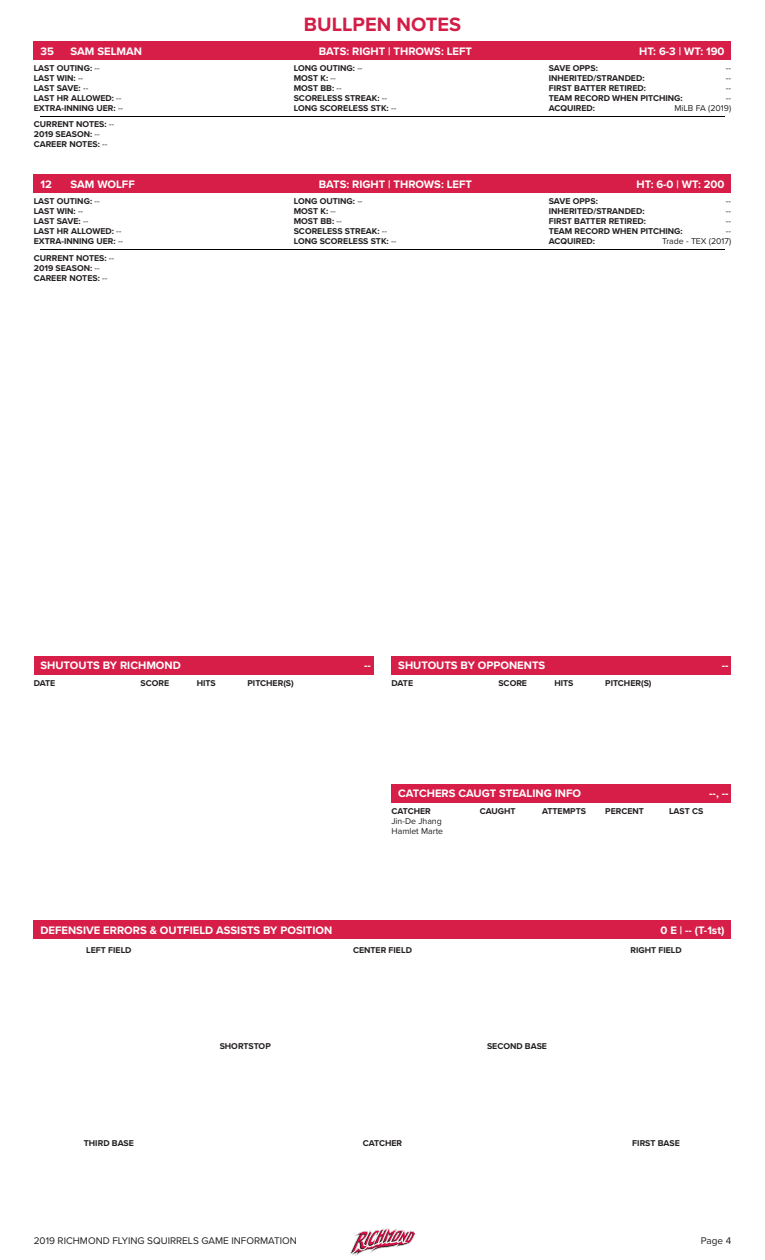
<style>
.page{position:relative;width:765px;height:1260px;background:#fff}
.page>*{position:absolute;margin:0;border:0;box-sizing:border-box;transform-origin:0 0}
.t1{font:700 20px "Proxima Nova";color:#d21e47}
.t2{font:700 11.25px "Proxima Nova";color:#fff}
.t3{font:10px "Proxima Nova";color:#231f20}
.t4{font:700 8.75px/10px "Proxima Nova";color:#231f20}
.t5{font:8.75px/10px "Proxima Nova";color:#231f20}
.s1{font-weight:400}
</style>
<div class="page">
<img style="left:351px;top:1229px;width:63px;height:26px">
<div style="left:34px;top:41px;width:697px;height:19px;background:#d61e48"></div>
<hr style="left:41px;top:116px;width:684px;height:1px;background:#000">
<div style="left:34px;top:174px;width:697px;height:19px;background:#d61e48"></div>
<hr style="left:41px;top:249px;width:684px;height:1px;background:#000">
<div style="left:34px;top:920px;width:697px;height:19px;background:#d61e48"></div>
<div style="left:34px;top:656px;width:339px;height:19px;background:#d61e48"></div>
<div style="left:392px;top:656px;width:339px;height:19px;background:#d61e48"></div>
<div style="left:392px;top:784px;width:339px;height:19px;background:#d61e48"></div>
<h1 class="t1" style="left:304px;top:9px;width:159px">BULLPEN NOTES</h1>
<p class="t2" style="left:41px;top:42px;width:15px">35</p>
<p class="t2" style="left:71px;top:42px;width:73px">SAM SELMAN</p>
<p class="t2" style="left:319px;top:42px;width:155px">BATS: RIGHT | THROWS: LEFT</p>
<p class="t2" style="left:639px;top:42px;width:87px">HT: 6-3 | WT: 190</p>
<p class="t4" style="left:34px;top:63px;width:67px">LAST OUTING: <span class="s1">--</span></p>
<p class="t4" style="left:294px;top:63px;width:70px">LONG OUTING: <span class="s1">--</span></p>
<p class="t4" style="left:549px;top:63px;width:51px">SAVE OPPS:</p>
<p class="t5" style="left:726px;top:62px;width:7px">--</p>
<p class="t4" style="left:34px;top:73px;width:51px">LAST WIN: <span class="s1">--</span></p>
<p class="t4" style="left:294px;top:73px;width:43px">MOST K: <span class="s1">--</span></p>
<p class="t4" style="left:549px;top:73px;width:97px">INHERITED/STRANDED:</p>
<p class="t5" style="left:726px;top:72px;width:7px">--</p>
<p class="t4" style="left:34px;top:83px;width:56px">LAST SAVE: <span class="s1">--</span></p>
<p class="t4" style="left:294px;top:83px;width:49px">MOST BB: <span class="s1">--</span></p>
<p class="t4" style="left:549px;top:83px;width:99px">FIRST BATTER RETIRED:</p>
<p class="t5" style="left:726px;top:82px;width:7px">--</p>
<p class="t4" style="left:34px;top:93px;width:89px">LAST HR ALLOWED: <span class="s1">--</span></p>
<p class="t4" style="left:294px;top:93px;width:95px">SCORELESS STREAK: <span class="s1">--</span></p>
<p class="t4" style="left:549px;top:93px;width:136px">TEAM RECORD WHEN PITCHING:</p>
<p class="t5" style="left:726px;top:92px;width:7px">--</p>
<p class="t4" style="left:34px;top:103px;width:91px">EXTRA-INNING UER: <span class="s1">--</span></p>
<p class="t4" style="left:294px;top:103px;width:104px">LONG SCORELESS STK: <span class="s1">--</span></p>
<p class="t4" style="left:549px;top:103px;width:48px">ACQUIRED:</p>
<p class="t5" style="left:674px;top:102px;width:58px">MiLB FA (2019)</p>
<p class="t4" style="left:34px;top:119px;width:82px">CURRENT NOTES: <span class="s1">--<br></span>2019 SEASON: <span class="s1">--<br></span>CAREER NOTES: <span class="s1">--</span></p>
<p class="t2" style="left:41px;top:176px;width:13px">12</p>
<p class="t2" style="left:71px;top:176px;width:66px">SAM WOLFF</p>
<p class="t2" style="left:319px;top:176px;width:155px">BATS: RIGHT | THROWS: LEFT</p>
<p class="t2" style="left:636px;top:176px;width:90px">HT: 6-0 | WT: 200</p>
<p class="t4" style="left:34px;top:196px;width:67px">LAST OUTING: <span class="s1">--</span></p>
<p class="t4" style="left:294px;top:196px;width:70px">LONG OUTING: <span class="s1">--</span></p>
<p class="t4" style="left:549px;top:196px;width:51px">SAVE OPPS:</p>
<p class="t5" style="left:726px;top:196px;width:7px">--</p>
<p class="t4" style="left:34px;top:206px;width:51px">LAST WIN: <span class="s1">--</span></p>
<p class="t4" style="left:294px;top:206px;width:43px">MOST K: <span class="s1">--</span></p>
<p class="t4" style="left:549px;top:206px;width:97px">INHERITED/STRANDED:</p>
<p class="t5" style="left:726px;top:206px;width:7px">--</p>
<p class="t4" style="left:34px;top:216px;width:56px">LAST SAVE: <span class="s1">--</span></p>
<p class="t4" style="left:294px;top:216px;width:49px">MOST BB: <span class="s1">--</span></p>
<p class="t4" style="left:549px;top:216px;width:99px">FIRST BATTER RETIRED:</p>
<p class="t5" style="left:726px;top:216px;width:7px">--</p>
<p class="t4" style="left:34px;top:226px;width:89px">LAST HR ALLOWED: <span class="s1">--</span></p>
<p class="t4" style="left:294px;top:226px;width:95px">SCORELESS STREAK: <span class="s1">--</span></p>
<p class="t4" style="left:549px;top:226px;width:136px">TEAM RECORD WHEN PITCHING:</p>
<p class="t5" style="left:726px;top:226px;width:7px">--</p>
<p class="t4" style="left:34px;top:236px;width:91px">EXTRA-INNING UER: <span class="s1">--</span></p>
<p class="t4" style="left:294px;top:236px;width:104px">LONG SCORELESS STK: <span class="s1">--</span></p>
<p class="t4" style="left:549px;top:236px;width:48px">ACQUIRED:</p>
<p class="t5" style="left:662px;top:236px;width:71px">Trade - TEX (2017)</p>
<p class="t4" style="left:34px;top:252px;width:82px">CURRENT NOTES: <span class="s1">--<br></span>2019 SEASON: <span class="s1">--<br></span>CAREER NOTES: <span class="s1">--</span></p>
<p class="t2" style="left:41px;top:657px;width:142px">SHUTOUTS BY RICHMOND</p>
<p class="t2" style="left:364px;top:657px;width:8px">--</p>
<p class="t4" style="left:34px;top:678px;width:23px">DATE</p>
<p class="t4" style="left:141px;top:678px;width:30px">SCORE</p>
<p class="t4" style="left:197px;top:678px;width:21px">HITS</p>
<p class="t4" style="left:247px;top:678px;width:48px">PITCHER(S)</p>
<p class="t2" style="left:398px;top:657px;width:149px">SHUTOUTS BY OPPONENTS</p>
<p class="t2" style="left:722px;top:657px;width:8px">--</p>
<p class="t4" style="left:392px;top:678px;width:23px">DATE</p>
<p class="t4" style="left:498px;top:678px;width:30px">SCORE</p>
<p class="t4" style="left:554px;top:678px;width:21px">HITS</p>
<p class="t4" style="left:605px;top:678px;width:48px">PITCHER(S)</p>
<p class="t2" style="left:398px;top:785px;width:184px">CATCHERS CAUGT STEALING INFO</p>
<p class="t2" style="left:709px;top:785px;width:21px">--, --</p>
<p class="t4" style="left:392px;top:806px;width:41px">CATCHER</p>
<p class="t4" style="left:480px;top:806px;width:37px">CAUGHT</p>
<p class="t4" style="left:542px;top:806px;width:45px">ATTEMPTS</p>
<p class="t4" style="left:605px;top:806px;width:40px">PERCENT</p>
<p class="t4" style="left:669px;top:806px;width:36px">LAST CS</p>
<p class="t5" style="left:392px;top:816px;width:53px">Jin-De Jhang<br>Hamlet Marte</p>
<p class="t2" style="left:41px;top:922px;width:293px">DEFENSIVE ERRORS &amp; OUTFIELD ASSISTS BY POSITION</p>
<p class="t2" style="left:661px;top:922px;width:65px">0 E | -- (T-1st)</p>
<p class="t4" style="left:86px;top:944px;width:47px">LEFT FIELD</p>
<p class="t4" style="left:353px;top:944px;width:60px">CENTER FIELD</p>
<p class="t4" style="left:630px;top:944px;width:53px">RIGHT FIELD</p>
<p class="t4" style="left:220px;top:1041px;width:53px">SHORTSTOP</p>
<p class="t4" style="left:487px;top:1041px;width:62px">SECOND BASE</p>
<p class="t4" style="left:84px;top:1138px;width:52px">THIRD BASE</p>
<p class="t4" style="left:363px;top:1138px;width:41px">CATCHER</p>
<p class="t4" style="left:632px;top:1138px;width:49px">FIRST BASE</p>
<p class="t3" style="left:34px;top:1234px;width:265px">2019 RICHMOND FLYING SQUIRRELS GAME INFORMATION</p>
<p class="t3" style="left:701px;top:1234px;width:32px">Page 4</p>
</div>
